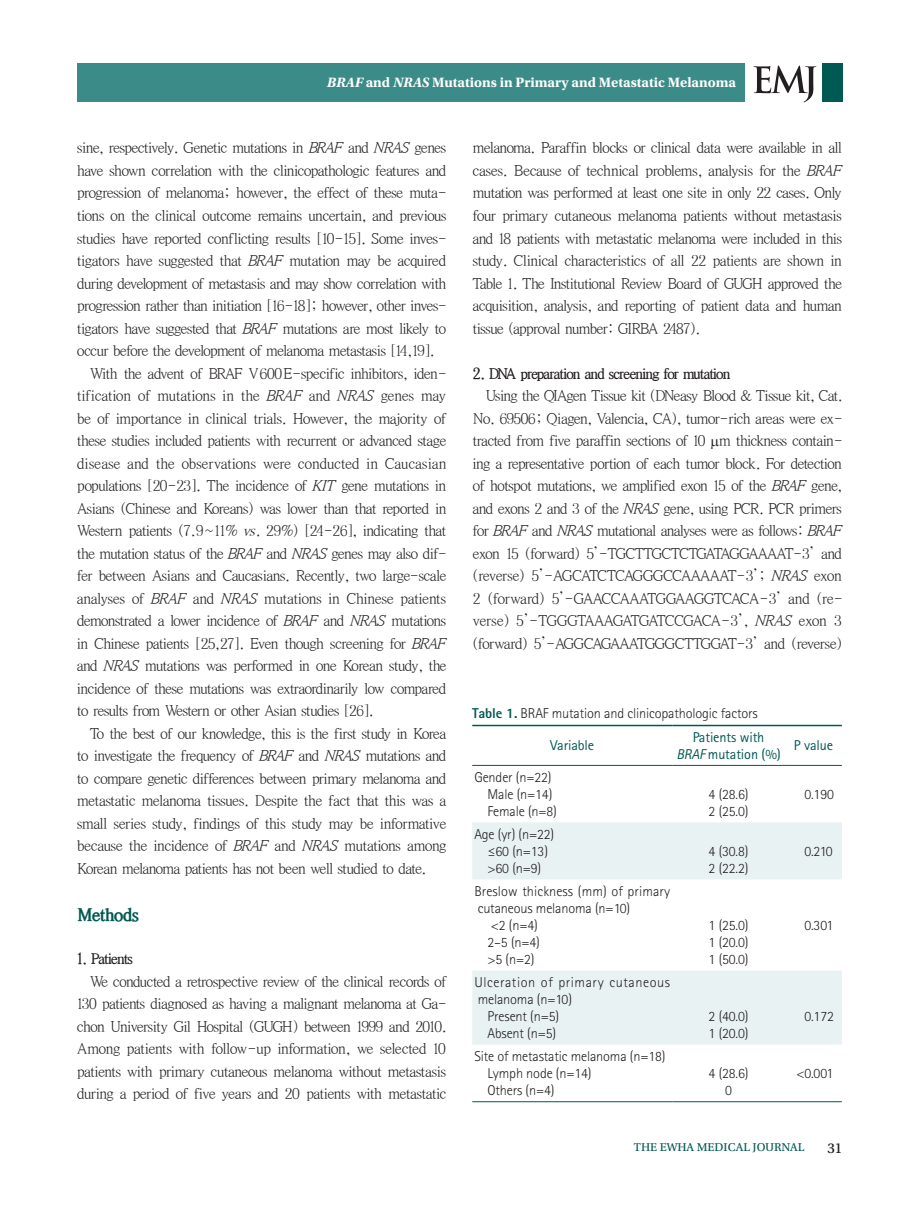
<style>
.page{position:relative;width:919px;height:1217px;background:#fff}
.page>*{position:absolute;margin:0;border:0;box-sizing:border-box;transform-origin:0 0}
.국문서론{font:18px "Y Batang 160";letter-spacing:-.065em;color:#005953}
.국문본문{font:15px/22.5px "Y Batang 120";letter-spacing:-.105em;color:#231f20;text-align:justify}
.국문서론1{font:15px "Y Batang 140";letter-spacing:-.13em;color:#231f20}
.본문-페이지번호{font:15px "Utopia Std Capt";color:#231f20}
.영문-표{font:300 14.25px/17.1px "Rotis Sans Serif Std";letter-spacing:-.01em;color:#231f20}
.머리말-홀수{font:700 14.25px "Utopia Std";color:#fff}
.영문-표-2{font:300 14.25px/17.1px "Rotis Sans Serif Std";letter-spacing:.04em;color:#231f20}
.영문-표-3{font:14.25px/17.1px "Rotis Sans Serif Std";letter-spacing:-.01em;color:#005953;text-align:center}
.본문-홈피{font:12px "Utopia Std Capt";color:#005953}
.s1{font-style:italic}
.s2{font-weight:800;color:#005953}
</style>
<div class="page">
<div style="left:77px;top:63px;width:667px;height:39px;background:#3b8b89"></div>
<div style="left:822px;top:63px;width:20px;height:39px;background:#005953"></div>
<svg style="left:753px;top:65px;width:63px;height:37px"></svg>
<svg style="left:472px;top:822px;width:369px;height:222px;fill:#e8f2f2"></svg>
<hr style="left:472px;top:764px;width:200px;height:1px;background:#005953">
<hr style="left:672px;top:764px;width:112px;height:1px;background:#005953">
<hr style="left:784px;top:764px;width:57px;height:1px;background:#005953">
<hr style="left:472px;top:724px;width:200px;height:2px;background:#005953">
<hr style="left:672px;top:724px;width:112px;height:2px;background:#005953">
<hr style="left:784px;top:724px;width:57px;height:2px;background:#005953">
<hr style="left:472px;top:1101px;width:200px;height:1px;background:#005953">
<hr style="left:672px;top:1101px;width:112px;height:1px;background:#005953">
<hr style="left:784px;top:1101px;width:57px;height:1px;background:#005953">
<p class="머리말-홀수" style="left:327px;top:74px;width:411px"><span class="s1">BRAF</span> and <span class="s1">NRAS</span> Mutations in Primary and Metastatic Melanoma</p>
<p class="국문본문" style="left:77px;top:137px;width:372px">sine, respectively. Genetic mutations in <span class="s1">BRAF</span> and <span class="s1">NRAS</span> genes have shown correlation with the clinicopathologic features and progression of melanoma; however, the effect of these muta&shy;tions on the clinical outcome remains uncertain, and previous studies have reported conflicting results [10-15]. Some inves&shy;tigators have suggested that <span class="s1">BRAF</span> mutation may be acquired during development of metastasis and may show correlation with progression rather than initiation [16-18]; however, other inves&shy;tigators have suggested that <span class="s1">BRAF</span> mutations are most likely to occur before the development of melanoma metastasis [14,19].</p>
<p class="국문본문" style="left:77px;top:362px;width:375px;text-align:left;text-indent:13px">With the advent of BRAF V600E-specific inhibitors, iden&shy;tification of mutations in the <span class="s1">BRAF</span> and <span class="s1">NRAS</span> genes may be of importance in clinical trials. However, the majority of these studies included patients with recurrent or advanced stage disease and the observations were conducted in Caucasian populations [20-23]. The incidence of <span class="s1">KIT</span> gene mutations in Asians (Chinese and Koreans) was lower than that reported in Western patients (7.9~11% <span class="s1">vs</span>. 29%) [24-26], indicating that the mutation status of the <span class="s1">BRAF</span> and <span class="s1">NRAS</span> genes may also dif&shy;fer between Asians and Caucasians. Recently, two large-scale analyses of <span class="s1">BRAF</span> and <span class="s1">NRAS</span> mutations in Chinese patients demonstrated a lower incidence of <span class="s1">BRAF</span> and <span class="s1">NRAS</span> mutations in Chinese patients [25,27]. Even though screening for <span class="s1">BRAF </span>and <span class="s1">NRAS</span> mutations was performed in one Korean study, the incidence of these mutations was extraordinarily low compared to results from Western or other Asian studies [26].</p>
<p class="국문본문" style="left:77px;top:722px;width:371px;text-indent:13px">To the best of our knowledge, this is the first study in Korea to investigate the frequency of <span class="s1">BRAF</span> and <span class="s1">NRAS</span> mutations and to compare genetic differences between primary melanoma and metastatic melanoma tissues. Despite the fact that this was a small series study, findings of this study may be informative because the incidence of <span class="s1">BRAF</span> and <span class="s1">NRAS</span> mutations among Korean melanoma patients has not been well studied to date.</p>
<p class="국문서론" style="left:77px;top:905px;width:64px">Methods</p>
<p class="국문서론1" style="left:77px;top:950px;width:58px">1. Patients</p>
<p class="국문본문" style="left:77px;top:970px;width:371px;text-indent:13px">We conducted a retrospective review of the clinical records of 130 patients diagnosed as having a malignant melanoma at Ga&shy;chon University Gil Hospital (GUGH) between 1999 and 2010.<br>Among patients with follow-up information, we selected 10 patients with primary cutaneous melanoma without metastasis during a period of five years and 20 patients with metastatic</p>
<p class="국문본문" style="left:472px;top:137px;width:375px;text-align:left">melanoma. Paraffin blocks or clinical data were available in all cases. Because of technical problems, analysis for the <span class="s1">BRAF </span>mutation was performed at least one site in only 22 cases. Only four primary cutaneous melanoma patients without metastasis and 18 patients with metastatic melanoma were included in this study. Clinical characteristics of all 22 patients are shown in Table 1. The Institutional Review Board of GUGH approved the acquisition, analysis, and reporting of patient data and human tissue (approval number: GIRBA 2487).</p>
<p class="국문서론1" style="left:472px;top:365px;width:260px">2. DNA preparation and screening for mutation</p>
<p class="국문본문" style="left:472px;top:385px;width:375px;text-align:left;text-indent:13px">Using the QIAgen Tissue kit (DNeasy Blood &amp; Tissue kit, Cat.<br>No. 69506; Qiagen, Valencia, CA), tumor-rich areas were ex&shy;tracted from five paraffin sections of 10 m thickness contain&shy;ing a representative portion of each tumor block. For detection of hotspot mutations, we amplified exon 15 of the <span class="s1">BRAF</span> gene, and exons 2 and 3 of the <span class="s1">NRAS</span> gene, using PCR. PCR primers for <span class="s1">BRAF</span> and <span class="s1">NRAS</span> mutational analyses were as follows: <span class="s1">BRAF </span>exon 15 (forward) 5’-TGCTTGCTCTGATAGGAAAAT-3’ and (reverse) 5’-AGCATCTCAGGGCCAAAAAT-3’; <span class="s1">NRAS</span> exon 2 (forward) 5’-GAACCAAATGGAAGGTCACA-3’ and (re&shy;verse) 5’-TGGGTAAAGATGATCCGACA-3’, <span class="s1">NRAS</span> exon 3 (forward) 5’-AGGCAGAAATGGGCTTGGAT-3’ and (reverse)</p>
<p class="영문-표" style="left:472px;top:704px;width:287px"><span class="s2">Table 1.</span> BRAF mutation and clinicopathologic factors</p>
<p class="영문-표-3" style="left:550px;top:736px;width:45px">Variable</p>
<p class="영문-표-3" style="left:676px;top:728px;width:106px">Patients with<br><span class="s1">BRAF</span> mutation (%)</p>
<p class="영문-표-3" style="left:793px;top:736px;width:41px">P value</p>
<p class="영문-표" style="left:474px;top:768px;width:79px">Gender (n=22)</p>
<p class="영문-표" style="left:487px;top:785px;width:66px">Male (n=14)</p>
<p class="영문-표" style="left:487px;top:802px;width:71px">Female (n=8)</p>
<p class="영문-표" style="left:708px;top:785px;width:41px">4 (28.6)</p>
<p class="영문-표" style="left:708px;top:802px;width:41px">2 (25.0)</p>
<p class="영문-표" style="left:804px;top:785px;width:31px">0.190</p>
<p class="영문-표" style="left:474px;top:825px;width:81px">Age (yr) (n=22)</p>
<p class="영문-표" style="left:487px;top:842px;width:62px">≤60 (n=13)</p>
<p class="영문-표" style="left:487px;top:859px;width:55px">&gt;60 (n=9)</p>
<p class="영문-표" style="left:474px;top:882px;width:197px">Breslow thickness (mm) of primary cutaneous melanoma (n=10)</p>
<p class="영문-표" style="left:491px;top:916px;width:49px">&lt;2 (n=4)</p>
<p class="영문-표" style="left:487px;top:933px;width:54px">2–5 (n=4)</p>
<p class="영문-표" style="left:487px;top:950px;width:49px">&gt;5 (n=2)</p>
<p class="영문-표-2" style="left:474px;top:973px;width:197px">Ulceration of primary cutaneous melanoma (n=10)</p>
<p class="영문-표" style="left:487px;top:1007px;width:73px">Present (n=5)</p>
<p class="영문-표" style="left:487px;top:1024px;width:70px">Absent (n=5)</p>
<p class="영문-표" style="left:474px;top:1047px;width:193px">Site of metastatic melanoma (n=18)</p>
<p class="영문-표" style="left:487px;top:1064px;width:106px">Lymph node (n=14)</p>
<p class="영문-표" style="left:487px;top:1081px;width:69px">Others (n=4)</p>
<p class="영문-표" style="left:708px;top:842px;width:41px">4 (30.8)</p>
<p class="영문-표" style="left:708px;top:859px;width:41px">2 (22.2)</p>
<p class="영문-표" style="left:708px;top:916px;width:41px">1 (25.0)</p>
<p class="영문-표" style="left:708px;top:933px;width:41px">1 (20.0)</p>
<p class="영문-표" style="left:708px;top:950px;width:41px">1 (50.0)</p>
<p class="영문-표" style="left:708px;top:1007px;width:41px">2 (40.0)</p>
<p class="영문-표" style="left:708px;top:1024px;width:41px">1 (20.0)</p>
<p class="영문-표" style="left:708px;top:1064px;width:41px">4 (28.6)</p>
<p class="영문-표" style="left:725px;top:1081px;width:8px">0</p>
<p class="영문-표" style="left:804px;top:842px;width:30px">0.210</p>
<p class="영문-표" style="left:804px;top:916px;width:30px">0.301</p>
<p class="영문-표" style="left:804px;top:1007px;width:31px">0.172</p>
<p class="영문-표" style="left:796px;top:1064px;width:38px">&lt;0.001</p>
<p class="본문-홈피" style="left:634px;top:1140px;width:172px">THE EWHA MEDICAL JOURNAL</p>
<p class="본문-페이지번호" style="left:827px;top:1139px;width:17px">31</p>
</div>
